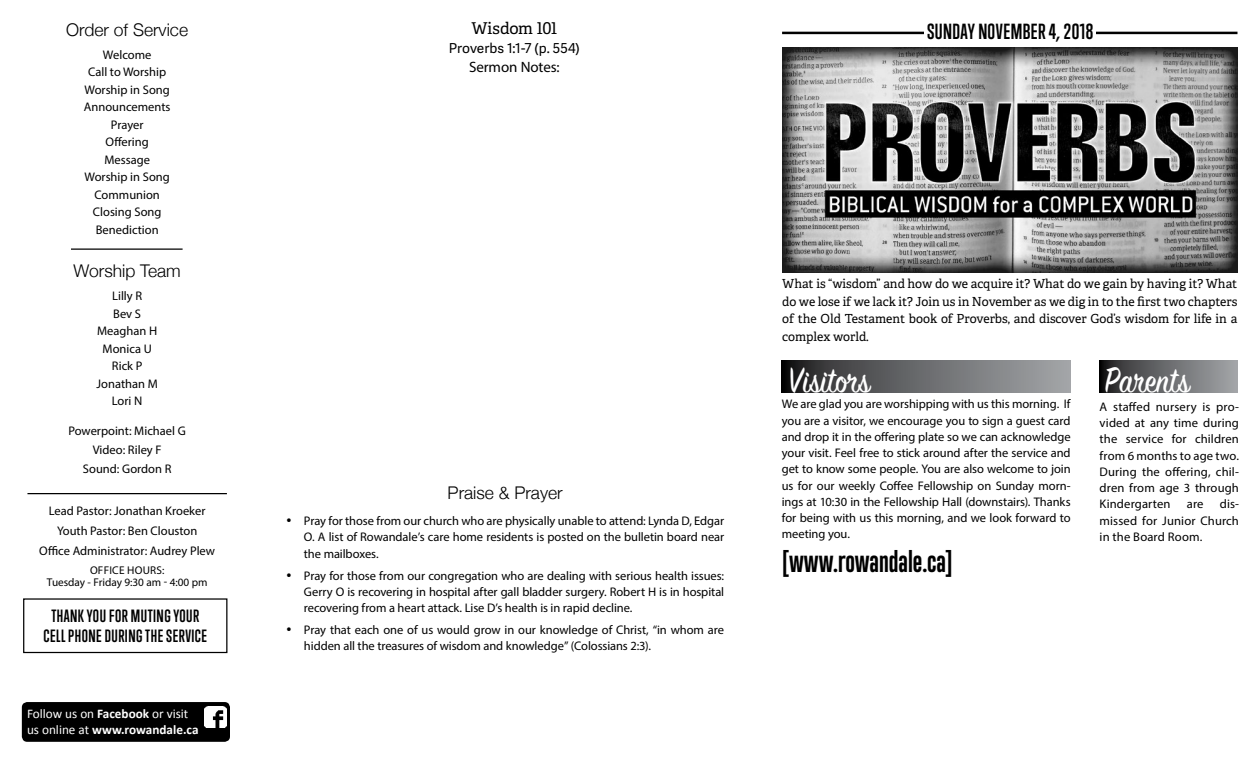
<style>
.page{position:relative;width:1260px;height:765px;background:#fff}
.page>*{position:absolute;margin:0;border:0;box-sizing:border-box;transform-origin:0 0}
.t1{font:italic 40px "Sign Painter House Script";color:#fff;scale:.9 1}
.t2{font:700 28.75px "Trump Gothic Pro";color:#000}
.t3{font:700 20px "Trump Gothic Pro";letter-spacing:.02em;color:#000}
.t4{font:300 17.5px "Helvetica Neue";color:#000}
.t5{font:700 16.25px/19.5px "Trump Gothic Pro";letter-spacing:.03em;color:#000;text-align:center}
.t6{font:16.25px "Adelle PE";letter-spacing:-.015em;color:#000}
.t7{font:15px "Myriad Pro";letter-spacing:-.005em;color:#000}
.t8{font:13.75px "Adelle Sans";color:#000}
.t9{font:13.25px/15.6px "Calibri";color:#fff}
.t10{font:12.5px/16.2px "Myriad Pro";color:#000;text-align:justify}
.t11{font:12.5px/17.5px "Adelle PE";color:#000;text-align:justify}
.t12{font:11.25px/12.5px "Myriad Pro";color:#000;text-align:center}
.s1{font-weight:700}
</style>
<div class="page">
<div style="left:23px;top:598px;width:204px;height:55px;border:1px solid #000"></div>
<hr style="left:71px;top:248px;width:112px;height:2px;background:#000">
<svg style="left:782px;top:360px;width:289px;height:33px;background:#66676a"></svg>
<svg style="left:1100px;top:360px;width:137px;height:33px;background:#666769"></svg>
<hr style="left:27px;top:493px;width:200px;height:1px;background:#000">
<hr style="left:782px;top:32px;width:456px;height:2px;background:#000">
<div style="left:924px;top:20px;width:171px;height:26px;background:#fff"></div>
<div style="left:22px;top:702px;width:208px;height:40px;background:#000;border-radius:5px"></div>
<img style="left:204px;top:706px;width:22px;height:22px">
<img style="left:783px;top:48px;width:455px;height:225px">
<h3 class="t4" style="left:66px;top:15px;width:123px">Order of Service</h3>
<p class="t10" style="left:84px;top:46px;width:88px;line-height:17.5px;text-align:center">Welcome<br>Call to Worship<br>Worship in Song<br>Announcements<br>Prayer<br>Offering<br>Message<br>Worship in Song<br>Communion<br>Closing Song<br>Benediction</p>
<h3 class="t4" style="left:74px;top:257px;width:109px">Worship Team</h3>
<p class="t10" style="left:97px;top:287px;width:63px;line-height:17.5px;text-align:center">Lilly R<br>Bev S<br>Meaghan H<br>Monica U<br>Rick P<br>Jonathan M<br>Lori N</p>
<p class="t10" style="left:69px;top:422px;width:119px;line-height:18.8px;text-align:center">Powerpoint: Michael G<br>Video: Riley F<br>Sound: Gordon R</p>
<p class="t10" style="left:39px;top:501px;width:177px;line-height:20px;text-align:center">Lead Pastor: Jonathan Kroeker<br>Youth Pastor: Ben Clouston<br>Office Administrator: Audrey Plew</p>
<p class="t12" style="left:47px;top:563px;width:162px">OFFICE HOURS:<br>Tuesday - Friday 9:30 am - 4:00 pm</p>
<h3 class="t5" style="left:44px;top:606px;width:165px">THANK YOU FOR MUTING YOUR<br>CELL PHONE DURING THE SERVICE</h3>
<p class="t9" style="left:27px;top:706px;width:173px">Follow us on <span class="s1">Facebook</span> or visit us online at <span class="s1">www.rowandale.ca</span></p>
<h3 class="t6" style="left:471px;top:17px;width:87px">Wisdom 101</h3>
<p class="t8" style="left:449px;top:39px;width:133px">Proverbs 1:1-7 (p. 554)</p>
<p class="t7" style="left:469px;top:58px;width:92px">Sermon Notes:</p>
<h3 class="t3" style="left:927px;top:20px;width:168px">SUNDAY NOVEMBER 4, 2018</h3>
<h3 class="t4" style="left:448px;top:478px;width:117px">Praise &amp; Prayer</h3>
<p class="t10" style="left:304px;top:513px;width:422px;text-indent:-18px">• Pray for those from our church who are physically unable to attend: Lynda D, Edgar O. A list of Rowandale’s care home residents is posted on the bulletin board near the mailboxes.</p>
<p class="t10" style="left:304px;top:567px;width:422px;text-indent:-18px">• Pray for those from our congregation who are dealing with serious health issues:<br>Gerry O is recovering in hospital after gall bladder surgery. Robert H is in hospital recovering from a heart attack. Lise D’s health is in rapid decline.</p>
<p class="t10" style="left:304px;top:621px;width:422px;text-indent:-18px">• Pray that each one of us would grow in our knowledge of Christ, “in whom are hidden all the treasures of wisdom and knowledge” (Colossians 2:3).</p>
<p class="t11" style="left:782px;top:275px;width:457px">What is “wisdom” and how do we acquire it? What do we gain by having it? What do we lose if we lack it? Join us in November as we dig in to the first two chapters of the Old Testament book of Proverbs, and discover God’s wisdom for life in a complex world.</p>
<h1 class="t1" style="left:791px;top:356px;width:104px">Visitors</h1>
<p class="t10" style="left:782px;top:396px;width:290px">We are glad you are worshipping with us this morning. If you are a visitor, we encourage you to sign a guest card and drop it in the offering plate so we can acknowledge your visit. Feel free to stick around after the service and get to know some people. You are also welcome to join us for our weekly Coffee Fellowship on Sunday morn&shy;ings at 10:30 in the Fellowship Hall (downstairs). Thanks for being with us this morning, and we look forward to meeting you.</p>
<h2 class="t2" style="left:782px;top:544px;width:172px">[www.rowandale.ca]</h2>
<h1 class="t1" style="left:1107px;top:356px;width:108px">Parents</h1>
<p class="t10" style="left:1100px;top:398px;width:141px">A staffed nursery is pro&shy;vided at any time during the service for children from 6 months to age two.<br>During the offering, chil&shy;dren from age 3 through Kindergarten</p>
<p class="t10" style="left:1100px;top:496px;width:141px;text-indent:120px">dis&shy;missed for Junior Church in the Board Room.</p>
<p class="t10" style="left:1187px;top:496px;width:18px">are</p>
</div>
